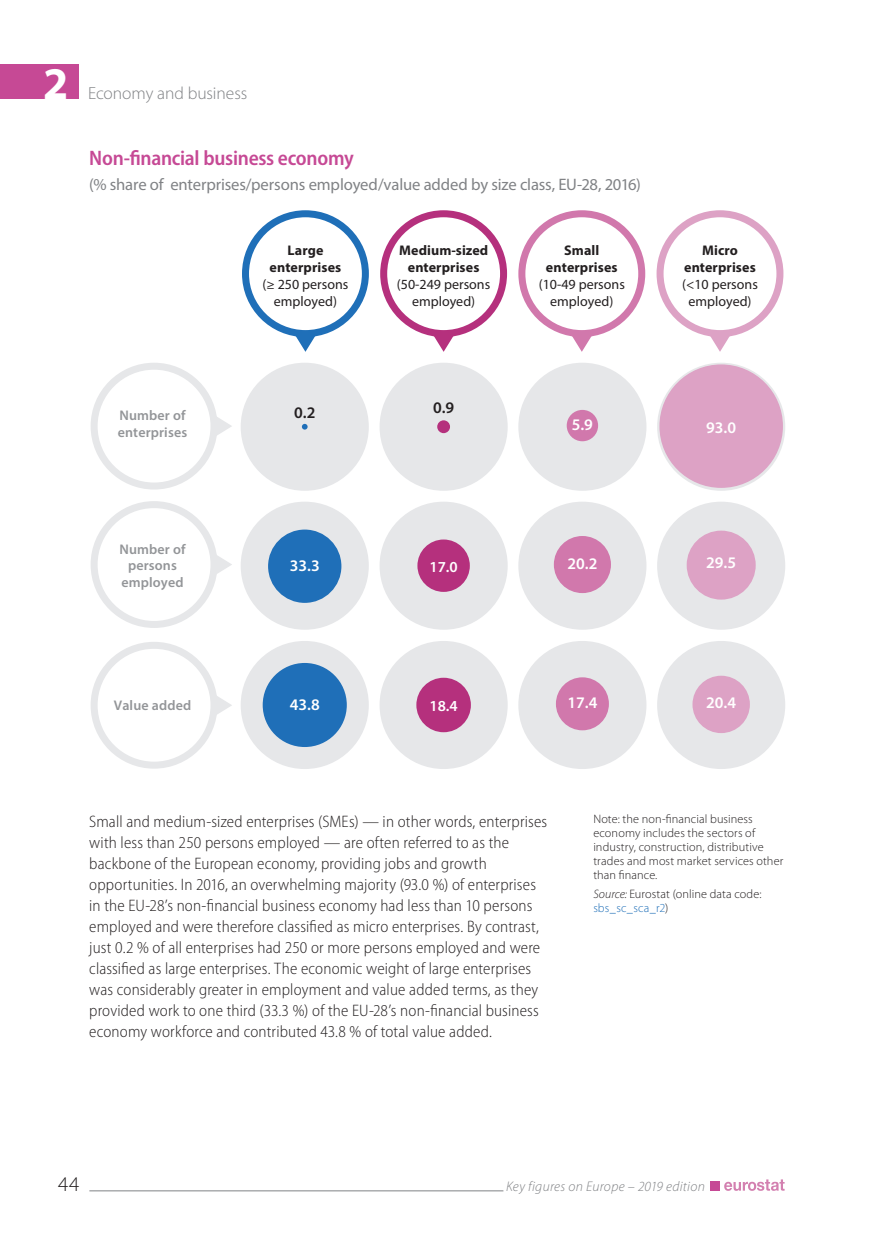
<style>
.page{position:relative;width:874px;height:1241px;background:#fff}
.page>*{position:absolute;margin:0;border:0;box-sizing:border-box;transform-origin:0 0}
.t1{font:700 45.5px "Myriad Pro";color:#fff}
.t2{font:600 semi-condensed 21px "Myriad Pro";letter-spacing:-.015em;color:#c64995}
.t3{font:300 21px "Myriad Pro";color:#231f20}
.t4{font:300 17.5px "Myriad Pro";letter-spacing:-.005em;color:#808285}
.t5{font:300 semi-condensed 16.62px/21px "Myriad Pro";letter-spacing:.01em;color:#231f20}
.t6{font:16.62px "Myriad Pro";letter-spacing:-.01em;color:#808285}
.t7{font:600 16.28px "Myriad Pro";color:#fff}
.t8{font:600 16.28px "Myriad Pro";color:#231f20}
.t9{font:600 15.4px "Myriad Pro";color:#fff}
.t10{font:14px/16.8px "Myriad Pro";color:#231f20;text-align:center}
.t11{font:700 14px/16.8px "Myriad Pro";letter-spacing:.01em;color:#231f20;text-align:center}
.t12{font:600 14px/16.8px "Myriad Pro";letter-spacing:.01em;color:#939598;text-align:center}
.t13{font:italic 300 14px "Myriad Pro";letter-spacing:.02em;color:#808285}
.t14{font:300 12.25px/14px "Myriad Pro";letter-spacing:.01em;color:#231f20}
.s1{font-style:italic}
.s2{color:#1f6fb8}
</style>
<div class="page">
<div style="left:240px;top:501px;width:128px;height:128px;background:#e6e7e9;border-radius:64px"></div>
<div style="left:240px;top:641px;width:128px;height:128px;background:#e6e7e9;border-radius:64px"></div>
<div style="left:379px;top:501px;width:128px;height:128px;background:#e6e7e9;border-radius:64px"></div>
<div style="left:379px;top:641px;width:128px;height:128px;background:#e6e7e9;border-radius:64px"></div>
<div style="left:518px;top:501px;width:128px;height:128px;background:#e6e7e9;border-radius:64px"></div>
<div style="left:518px;top:641px;width:128px;height:128px;background:#e6e7e9;border-radius:64px"></div>
<div style="left:656px;top:501px;width:128px;height:128px;background:#e6e7e9;border-radius:64px"></div>
<div style="left:656px;top:641px;width:128px;height:128px;background:#e6e7e9;border-radius:64px"></div>
<div style="left:240px;top:362px;width:128px;height:128px;background:#e6e7e9;border-radius:64px"></div>
<div style="left:379px;top:362px;width:128px;height:128px;background:#e6e7e9;border-radius:64px"></div>
<div style="left:518px;top:362px;width:128px;height:128px;background:#e6e7e9;border-radius:64px"></div>
<svg style="left:656px;top:362px;width:128px;height:128px"></svg>
<svg style="left:302px;top:424px;width:5px;height:5px"></svg>
<div style="left:437px;top:420px;width:13px;height:13px;background:#b5307d;border-radius:6px"></div>
<div style="left:566px;top:410px;width:31px;height:31px;background:#d178ac;border-radius:16px"></div>
<div style="left:659px;top:364px;width:123px;height:124px;background:#dda2c5;border-radius:62px"></div>
<svg style="left:91px;top:363px;width:141px;height:126px"></svg>
<svg style="left:242px;top:210px;width:126px;height:142px"></svg>
<svg style="left:380px;top:210px;width:127px;height:142px"></svg>
<svg style="left:518px;top:210px;width:127px;height:142px"></svg>
<svg style="left:656px;top:210px;width:127px;height:142px"></svg>
<svg style="left:91px;top:501px;width:141px;height:127px"></svg>
<svg style="left:91px;top:642px;width:141px;height:126px"></svg>
<div style="left:268px;top:529px;width:73px;height:73px;background:#1f6fb8;border-radius:37px"></div>
<div style="left:417px;top:539px;width:52px;height:52px;background:#b5307d;border-radius:26px"></div>
<div style="left:553px;top:536px;width:57px;height:57px;background:#d178ac;border-radius:29px"></div>
<div style="left:686px;top:530px;width:69px;height:69px;background:#dda2c5;border-radius:34px"></div>
<div style="left:262px;top:663px;width:84px;height:84px;background:#1f6fb8;border-radius:42px"></div>
<div style="left:416px;top:677px;width:54px;height:55px;background:#b5307d;border-radius:27px"></div>
<div style="left:555px;top:677px;width:53px;height:53px;background:#d178ac;border-radius:26px"></div>
<div style="left:692px;top:675px;width:57px;height:58px;background:#dda2c5;border-radius:29px"></div>
<hr style="left:89px;top:1190px;width:414px;height:1px;background:#808285">
<svg style="left:724px;top:1179px;width:60px;height:11px"></svg>
<div style="left:709px;top:1181px;width:10px;height:10px;background:#c64995"></div>
<div style="left:0;top:64px;width:78px;height:35px;background:#c64995"></div>
<h1 class="t1" style="left:43px;top:54px;width:27px">2</h1>
<p class="t4" style="left:88px;top:84px;width:161px">Economy and business</p>
<p class="t2" style="left:89px;top:144px;width:266px">Non-financial business economy</p>
<p class="t6" style="left:89px;top:174px;width:553px">(% share of enterprises/persons employed/value added by size class, EU-28, 2016)</p>
<p class="t11" style="left:269px;top:241px;width:73px">Large enterprises</p>
<p class="t10" style="left:262px;top:275px;width:87px">(≥ 250 persons employed)</p>
<p class="t11" style="left:399px;top:241px;width:90px">Medium-sized enterprises</p>
<p class="t10" style="left:397px;top:275px;width:95px">(50-249 persons employed)</p>
<p class="t11" style="left:545px;top:241px;width:73px">Small enterprises</p>
<p class="t10" style="left:538px;top:275px;width:88px">(10-49 persons employed)</p>
<p class="t11" style="left:683px;top:241px;width:73px">Micro enterprises</p>
<p class="t10" style="left:681px;top:275px;width:77px">(&lt;10 persons employed)</p>
<p class="t12" style="left:118px;top:406px;width:71px;text-align:left">Number of enterprises</p>
<p class="t8" style="left:294px;top:402px;width:23px">0.2</p>
<p class="t8" style="left:433px;top:397px;width:23px">0.9</p>
<p class="t7" style="left:571px;top:414px;width:23px">5.9</p>
<p class="t7" style="left:705px;top:417px;width:31px">93.0</p>
<p class="t12" style="left:119px;top:540px;width:68px">Number of persons employed</p>
<p class="t7" style="left:289px;top:555px;width:31px">33.3</p>
<p class="t9" style="left:429px;top:557px;width:30px">17.0</p>
<p class="t7" style="left:567px;top:553px;width:31px">20.2</p>
<p class="t7" style="left:705px;top:552px;width:31px">29.5</p>
<p class="t12" style="left:114px;top:696px;width:79px">Value added</p>
<p class="t7" style="left:289px;top:694px;width:31px">43.8</p>
<p class="t9" style="left:429px;top:696px;width:30px">18.4</p>
<p class="t7" style="left:567px;top:692px;width:31px">17.4</p>
<p class="t7" style="left:705px;top:691px;width:31px">20.4</p>
<p class="t5" style="left:89px;top:810px;width:459px">Small and medium-sized enterprises (SMEs) — in other words, enterprises with less than 250 persons employed — are often referred to as the backbone of the European economy, providing jobs and growth opportunities. In 2016, an overwhelming majority (93.0 %) of enterprises in the EU-28’s non-financial business economy had less than 10 persons employed and were therefore classified as micro enterprises. By contrast, just 0.2 % of all enterprises had 250 or more persons employed and were classified as large enterprises. The economic weight of large enterprises was considerably greater in employment and value added terms, as they provided work to one third (33.3 %) of the EU-28’s non-financial business economy workforce and contributed 43.8 % of total value added.</p>
<p class="t14" style="left:593px;top:812px;width:191px">Note: the non-financial business economy includes the sectors of industry, construction, distributive trades and most market services other than finance.</p>
<p class="t14" style="left:593px;top:887px;width:170px"><span class="s1">Source:</span> Eurostat (online data code: <span class="s2">sbs_sc_sca_r2</span>)</p>
<p class="t3" style="left:58px;top:1172px;width:23px">44</p>
<p class="t13" style="left:506px;top:1178px;width:200px">Key figures on Europe – 2019 edition</p>
</div>
